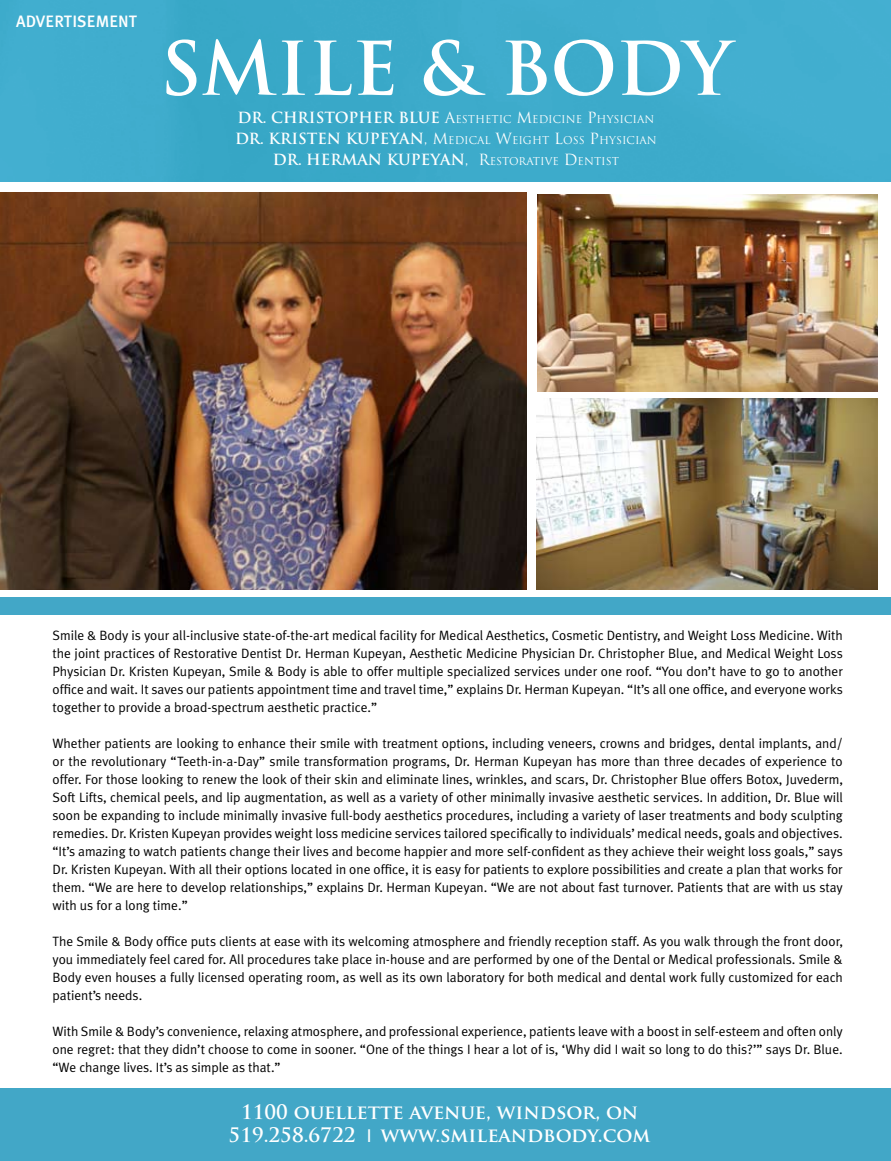
<style>
.page{position:relative;width:891px;height:1161px;background:#fff}
.page>*{position:absolute;margin:0;border:0;box-sizing:border-box;transform-origin:0 0}
.t1{font:700 72px "Trajan Pro";color:#fff}
.t2{font:700 19.5px/23.4px "Trajan Pro";color:#fff;text-align:center}
.t3{font:16.5px "Meta Plus Medium Caps";letter-spacing:.005em;color:#fff}
.t4{font:700 15px "Trajan";color:#fff}
.t5{font:13.5px/18px "Meta Plus Normal";color:#000;text-align:justify}
.t6{font:10.5px/21px "Trajan";color:#fff}
.s1{font-weight:700;font-size:15px}
.s2{font-size:15px}
.s3{font-weight:400}
.s4{font-weight:400;font-size:10.5px}
.s5{font-family:"Volvo Sans";font-weight:400;font-size:18px}
</style>
<div class="page">
<div style="left:0;top:0;width:891px;height:182px;background:#3dabcb"></div>
<div style="left:0;top:1089px;width:891px;height:72px;background:#42a7c7"></div>
<img style="left:0;top:192px;width:526px;height:398px">
<div style="left:0;top:597px;width:891px;height:18px;background:#42a7c7"></div>
<img style="left:537px;top:195px;width:341px;height:197px">
<img style="left:537px;top:399px;width:341px;height:191px">
<p class="t3" style="left:16px;top:12px;width:123px">ADVERTISEMENT</p>
<h1 class="t1" style="left:160px;top:24px;width:574px">SMILE &amp; BODY</h1>
<p class="t6" style="left:235px;top:109px;width:423px"><span class="s1">DR. CHRISTOPHER BLUE</span> <span class="s2">A</span>ESTHETIC <span class="s2">M</span>EDICINE <span class="s2">P</span>HYSICIAN<br><span class="s1">DR. KRISTEN KUPEYAN</span><span class="s2">, M</span>EDICAL <span class="s2">W</span>EIGHT <span class="s2">L</span>OSS <span class="s2">P</span>HYSICIAN</p>
<p class="t4" style="left:273px;top:150px;width:348px">DR. HERMAN KUPEYAN<span class="s3">,</span> <span class="s3">R</span><span class="s4">ESTORATIVE</span> <span class="s3">D</span> <span class="s4">ENTIST</span></p>
<p class="t5" style="left:52px;top:626px;width:792px">Smile &amp; Body is your all-inclusive state-of-the-art medical facility for Medical Aesthetics, Cosmetic Dentistry, and Weight Loss Medicine. With the joint practices of Restorative Dentist Dr. Herman Kupeyan, Aesthetic Medicine Physician Dr. Christopher Blue, and Medical Weight Loss Physician Dr. Kristen Kupeyan, Smile &amp; Body is able to offer multiple specialized services under one roof. “You don’t have to go to another office and wait. It saves our patients appointment time and travel time,” explains Dr. Herman Kupeyan. “It’s all one office, and everyone works together to provide a broad-spectrum aesthetic practice.”</p>
<p class="t5" style="left:52px;top:734px;width:792px">Whether patients are looking to enhance their smile with treatment options, including veneers, crowns and bridges, dental implants, and/ or the revolutionary “Teeth-in-a-Day” smile transformation programs, Dr. Herman Kupeyan has more than three decades of experience to offer. For those looking to renew the look of their skin and eliminate lines, wrinkles, and scars, Dr. Christopher Blue offers Botox, Juvederm, Soft Lifts, chemical peels, and lip augmentation, as well as a variety of other minimally invasive aesthetic services. In addition, Dr. Blue will soon be expanding to include minimally invasive full-body aesthetics procedures, including a variety of laser treatments and body sculpting remedies. Dr. Kristen Kupeyan provides weight loss medicine services tailored specifically to individuals’ medical needs, goals and objectives. “It’s amazing to watch patients change their lives and become happier and more self-confident as they achieve their weight loss goals,” says Dr. Kristen Kupeyan. With all their options located in one office, it is easy for patients to explore possibilities and create a plan that works for them. “We are here to develop relationships,” explains Dr. Herman Kupeyan. “We are not about fast turnover. Patients that are with us stay with us for a long time.”</p>
<p class="t5" style="left:52px;top:932px;width:792px">The Smile &amp; Body office puts clients at ease with its welcoming atmosphere and friendly reception staff. As you walk through the front door, you immediately feel cared for. All procedures take place in-house and are performed by one of the Dental or Medical professionals. Smile &amp; Body even houses a fully licensed operating room, as well as its own laboratory for both medical and dental work fully customized for each patient’s needs.</p>
<p class="t5" style="left:52px;top:1022px;width:792px">With Smile &amp; Body’s convenience, relaxing atmosphere, and professional experience, patients leave with a boost in self-esteem and often only one regret: that they didn’t choose to come in sooner. “One of the things I hear a lot of is, ‘Why did I wait so long to do this?’” says Dr. Blue. “We change lives. It’s as simple as that.”</p>
<h2 class="t2" style="left:229px;top:1100px;width:423px">1100 ouellette avenue, windsor, on<br>519.258.6722 <span class="s5">I</span> www.smileandbody.com</h2>
</div>
